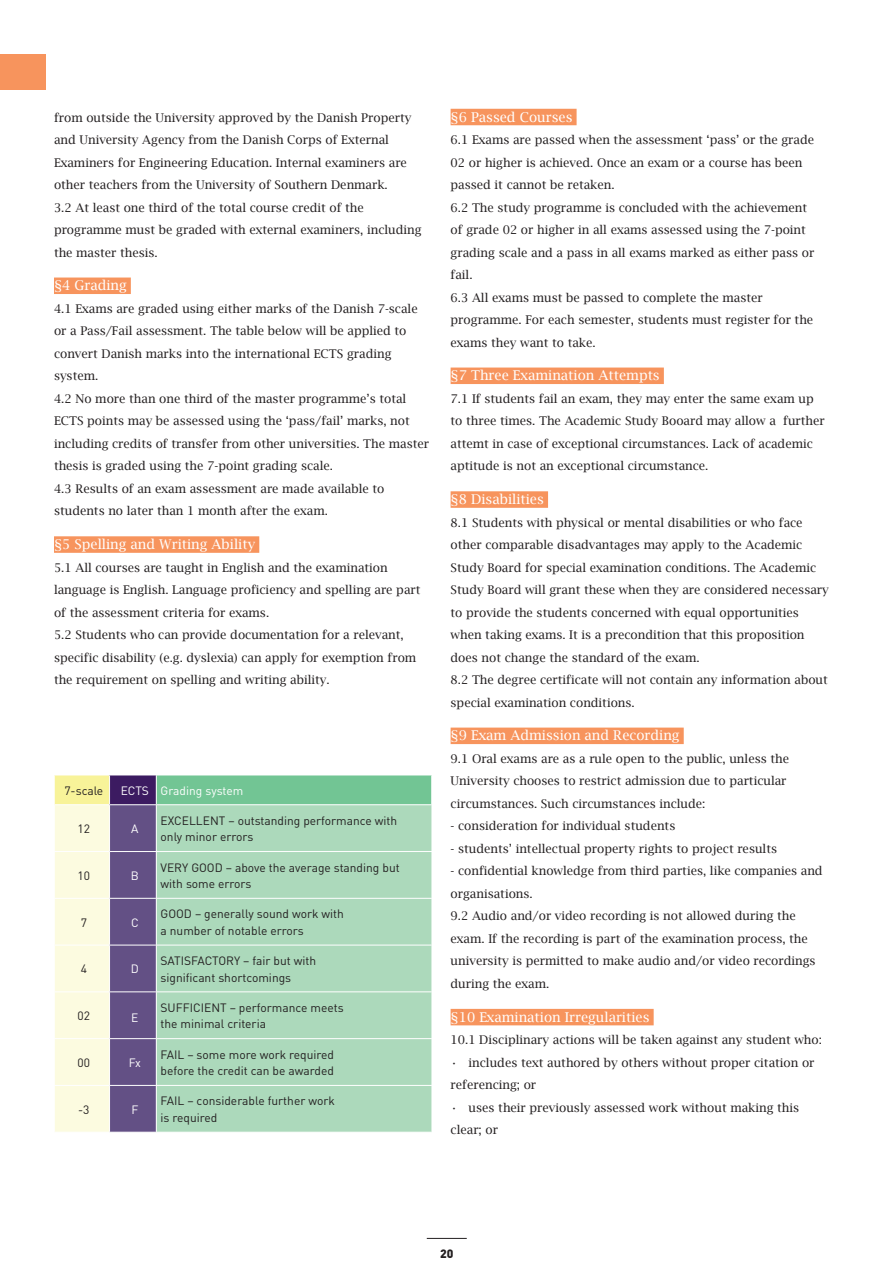
<style>
.page{position:relative;width:893px;height:1263px;background:#fff}
.page>*{position:absolute;margin:0;border:0;box-sizing:border-box;transform-origin:0 0}
.CURR_Chapter_2{font:13.5px "Lucida Bright";color:#fff}
.Broodtekst{font:12px/22.5px "Lucida Bright";color:#231f20}
.Broodtekst-2{font:12px "DIN";color:#231f20}
.Broodtekst-3{font:12px "DIN";color:#fff}
.t1{font:900 12px "DIN";color:#231f20}
</style>
<div class="page">
<hr style="left:427px;top:1238px;width:40px;height:1px;background:#231f20">
<div style="left:0;top:54px;width:46px;height:36px;background:#f7945d"></div>
<div style="left:54px;top:278px;width:77px;height:16px;background:#f7945d"></div>
<div style="left:54px;top:536px;width:205px;height:17px;background:#f7945d"></div>
<div style="left:451px;top:109px;width:126px;height:16px;background:#f7945d"></div>
<div style="left:451px;top:368px;width:213px;height:16px;background:#f7945d"></div>
<div style="left:451px;top:491px;width:97px;height:17px;background:#f7945d"></div>
<div style="left:451px;top:728px;width:233px;height:16px;background:#f7945d"></div>
<div style="left:451px;top:1009px;width:203px;height:16px;background:#f7945d"></div>
<div style="left:156px;top:775px;width:276px;height:30px;background:#72c594"></div>
<div style="left:157px;top:805px;width:275px;height:327px;background:#acd9bb"></div>
<hr style="left:156px;top:775px;width:277px;height:1px;background:#fff">
<hr style="left:156px;top:991px;width:276px;height:1px;background:#fff">
<hr style="left:156px;top:804px;width:276px;height:1px;background:#fff">
<hr style="left:156px;top:1038px;width:276px;height:1px;background:#fff">
<hr style="left:431px;top:775px;width:2px;height:29px;background:#fff">
<hr style="left:156px;top:851px;width:276px;height:1px;background:#fff">
<hr style="left:156px;top:898px;width:276px;height:1px;background:#fff">
<hr style="left:156px;top:945px;width:276px;height:1px;background:#fff">
<hr style="left:156px;top:1085px;width:276px;height:1px;background:#fff">
<svg style="left:54px;top:775px;width:103px;height:357px;background:#b5acb3"></svg>
<hr style="left:54px;top:804px;width:56px;height:1px;background:#fff">
<hr style="left:54px;top:805px;width:1px;height:46px;background:#fff">
<hr style="left:109px;top:805px;width:1px;height:46px;background:#fff">
<hr style="left:54px;top:851px;width:56px;height:1px;background:#fff">
<hr style="left:54px;top:852px;width:1px;height:46px;background:#fff">
<hr style="left:109px;top:852px;width:1px;height:46px;background:#fff">
<hr style="left:54px;top:898px;width:56px;height:1px;background:#fff">
<hr style="left:54px;top:899px;width:1px;height:46px;background:#fff">
<hr style="left:109px;top:899px;width:1px;height:46px;background:#fff">
<hr style="left:54px;top:945px;width:56px;height:1px;background:#fff">
<hr style="left:54px;top:945px;width:1px;height:46px;background:#fff">
<hr style="left:109px;top:945px;width:1px;height:46px;background:#fff">
<hr style="left:54px;top:991px;width:56px;height:1px;background:#fff">
<hr style="left:54px;top:992px;width:1px;height:46px;background:#fff">
<hr style="left:109px;top:992px;width:1px;height:46px;background:#fff">
<hr style="left:54px;top:1038px;width:56px;height:1px;background:#fff">
<hr style="left:54px;top:1039px;width:1px;height:46px;background:#fff">
<hr style="left:109px;top:1039px;width:1px;height:46px;background:#fff">
<hr style="left:54px;top:1085px;width:56px;height:1px;background:#fff">
<hr style="left:54px;top:1086px;width:1px;height:46px;background:#fff">
<hr style="left:109px;top:1086px;width:1px;height:46px;background:#fff">
<p class="Broodtekst" style="left:54px;top:106px;width:359px">from outside the University approved by the Danish Property and University Agency from the Danish Corps of External Examiners for Engineering Education. Internal examiners are other teachers from the University of Southern Denmark.</p>
<p class="Broodtekst" style="left:54px;top:196px;width:369px">3.2 At least one third of the total course credit of the programme must be graded with external examiners, including the master thesis.</p>
<p class="CURR_Chapter_2" style="left:54px;top:278px;width:74px">§4 Grading</p>
<p class="Broodtekst" style="left:54px;top:297px;width:365px">4.1 Exams are graded using either marks of the Danish 7-scale or a Pass/Fail assessment. The table below will be applied to convert Danish marks into the international ECTS grading system.</p>
<p class="Broodtekst" style="left:54px;top:387px;width:377px">4.2 No more than one third of the master programme’s total ECTS points may be assessed using the ‘pass/fail’ marks, not including credits of transfer from other universities. The master thesis is graded using the 7-point grading scale.</p>
<p class="Broodtekst" style="left:54px;top:477px;width:332px">4.3 Results of an exam assessment are made available to students no later than 1 month after the exam.</p>
<p class="CURR_Chapter_2" style="left:54px;top:536px;width:203px">§5 Spelling and Writing Ability</p>
<p class="Broodtekst" style="left:54px;top:556px;width:368px">5.1 All courses are taught in English and the examination language is English. Language proficiency and spelling are part of the assessment criteria for exams.</p>
<p class="Broodtekst" style="left:54px;top:623px;width:364px">5.2 Students who can provide documentation for a relevant, specific disability (e.g. dyslexia) can apply for exemption from the requirement on spelling and writing ability.</p>
<p class="Broodtekst-2" style="left:64px;top:783px;width:40px">7-scale</p>
<p class="Broodtekst-3" style="left:121px;top:783px;width:30px">ECTS</p>
<p class="Broodtekst-3" style="left:161px;top:783px;width:84px">Grading system</p>
<p class="Broodtekst-2" style="left:78px;top:821px;width:14px">12</p>
<p class="Broodtekst-3" style="left:131px;top:821px;width:9px">A</p>
<p class="Broodtekst-2" style="left:161px;top:813px;width:238px">EXCELLENT – outstanding performance with</p>
<p class="Broodtekst-2" style="left:161px;top:829px;width:94px">only minor errors</p>
<p class="Broodtekst-2" style="left:78px;top:868px;width:14px">10</p>
<p class="Broodtekst-3" style="left:131px;top:868px;width:10px">B</p>
<p class="Broodtekst-2" style="left:81px;top:915px;width:8px">7</p>
<p class="Broodtekst-3" style="left:131px;top:915px;width:9px">C</p>
<p class="Broodtekst-2" style="left:81px;top:961px;width:8px">4</p>
<p class="Broodtekst-3" style="left:131px;top:961px;width:10px">D</p>
<p class="Broodtekst-2" style="left:78px;top:1008px;width:14px">02</p>
<p class="Broodtekst-3" style="left:131px;top:1010px;width:9px">E</p>
<p class="Broodtekst-2" style="left:78px;top:1055px;width:14px">00</p>
<p class="Broodtekst-3" style="left:129px;top:1055px;width:14px">Fx</p>
<p class="Broodtekst-2" style="left:78px;top:1102px;width:13px">-3</p>
<p class="Broodtekst-3" style="left:131px;top:1102px;width:8px">F</p>
<p class="Broodtekst-2" style="left:161px;top:860px;width:241px">VERY GOOD – above the average standing but</p>
<p class="Broodtekst-2" style="left:161px;top:876px;width:92px">with some errors</p>
<p class="Broodtekst-2" style="left:161px;top:906px;width:185px">GOOD – generally sound work with</p>
<p class="Broodtekst-2" style="left:161px;top:923px;width:145px">a number of notable errors</p>
<p class="Broodtekst-2" style="left:161px;top:953px;width:157px">SATISFACTORY – fair but with</p>
<p class="Broodtekst-2" style="left:161px;top:970px;width:132px">significant shortcomings</p>
<p class="Broodtekst-2" style="left:161px;top:1000px;width:185px">SUFFICIENT – performance meets</p>
<p class="Broodtekst-2" style="left:161px;top:1016px;width:107px">the minimal criteria</p>
<p class="Broodtekst-2" style="left:161px;top:1047px;width:175px">FAIL – some more work required</p>
<p class="Broodtekst-2" style="left:161px;top:1063px;width:175px">before the credit can be awarded</p>
<p class="Broodtekst-2" style="left:161px;top:1093px;width:176px">FAIL – considerable further work</p>
<p class="Broodtekst-2" style="left:161px;top:1110px;width:58px">is required</p>
<p class="CURR_Chapter_2" style="left:451px;top:109px;width:123px">§6 Passed Courses</p>
<p class="Broodtekst" style="left:451px;top:128px;width:365px">6.1 Exams are passed when the assessment ‘pass’ or the grade<br>02 or higher is achieved. Once an exam or a course has been passed it cannot be retaken.</p>
<p class="Broodtekst" style="left:451px;top:196px;width:365px">6.2 The study programme is concluded with the achievement of grade 02 or higher in all exams assessed using the 7-point grading scale and a pass in all exams marked as either pass or fail.</p>
<p class="Broodtekst" style="left:451px;top:286px;width:364px">6.3 All exams must be passed to complete the master programme. For each semester, students must register for the exams they want to take.</p>
<p class="CURR_Chapter_2" style="left:451px;top:368px;width:211px">§7 Three Examination Attempts</p>
<p class="Broodtekst" style="left:451px;top:387px;width:376px">7.1 If students fail an exam, they may enter the same exam up to three times. The Academic Study Booard may allow a further attemt in case of exceptional circumstances. Lack of academic aptitude is not an exceptional circumstance.</p>
<p class="CURR_Chapter_2" style="left:451px;top:491px;width:95px">§8 Disabilities</p>
<p class="Broodtekst" style="left:451px;top:511px;width:380px">8.1 Students with physical or mental disabilities or who face other comparable disadvantages may apply to the Academic Study Board for special examination conditions. The Academic Study Board will grant these when they are considered necessary to provide the students concerned with equal opportunities when taking exams. It is a precondition that this proposition does not change the standard of the exam.</p>
<p class="Broodtekst" style="left:451px;top:668px;width:379px">8.2 The degree certificate will not contain any information about special examination conditions.</p>
<p class="CURR_Chapter_2" style="left:451px;top:728px;width:231px">§9 Exam Admission and Recording</p>
<p class="Broodtekst" style="left:451px;top:747px;width:340px">9.1 Oral exams are as a rule open to the public, unless the<br>University chooses to restrict admission due to particular circumstances. Such circumstances include:</p>
<p class="Broodtekst" style="left:451px;top:815px;width:226px">- consideration for individual students</p>
<p class="Broodtekst" style="left:451px;top:837px;width:328px">- students’ intellectual property rights to project results</p>
<p class="Broodtekst" style="left:451px;top:860px;width:373px">- confidential knowledge from third parties, like companies and organisations.</p>
<p class="Broodtekst" style="left:451px;top:905px;width:367px">9.2 Audio and/or video recording is not allowed during the exam. If the recording is part of the examination process, the university is permitted to make audio and/or video recordings during the exam.</p>
<p class="CURR_Chapter_2" style="left:451px;top:1009px;width:200px">§10 Examination Irregularities</p>
<p class="Broodtekst" style="left:451px;top:1028px;width:373px">10.1 Disciplinary actions will be taken against any student who:</p>
<p class="Broodtekst" style="left:451px;top:1051px;width:365px">• includes text authored by others without proper citation or referencing; or</p>
<p class="Broodtekst" style="left:451px;top:1096px;width:350px">• uses their previously assessed work without making this clear; or</p>
<p class="t1" style="left:440px;top:1245px;width:15px">20</p>
</div>
